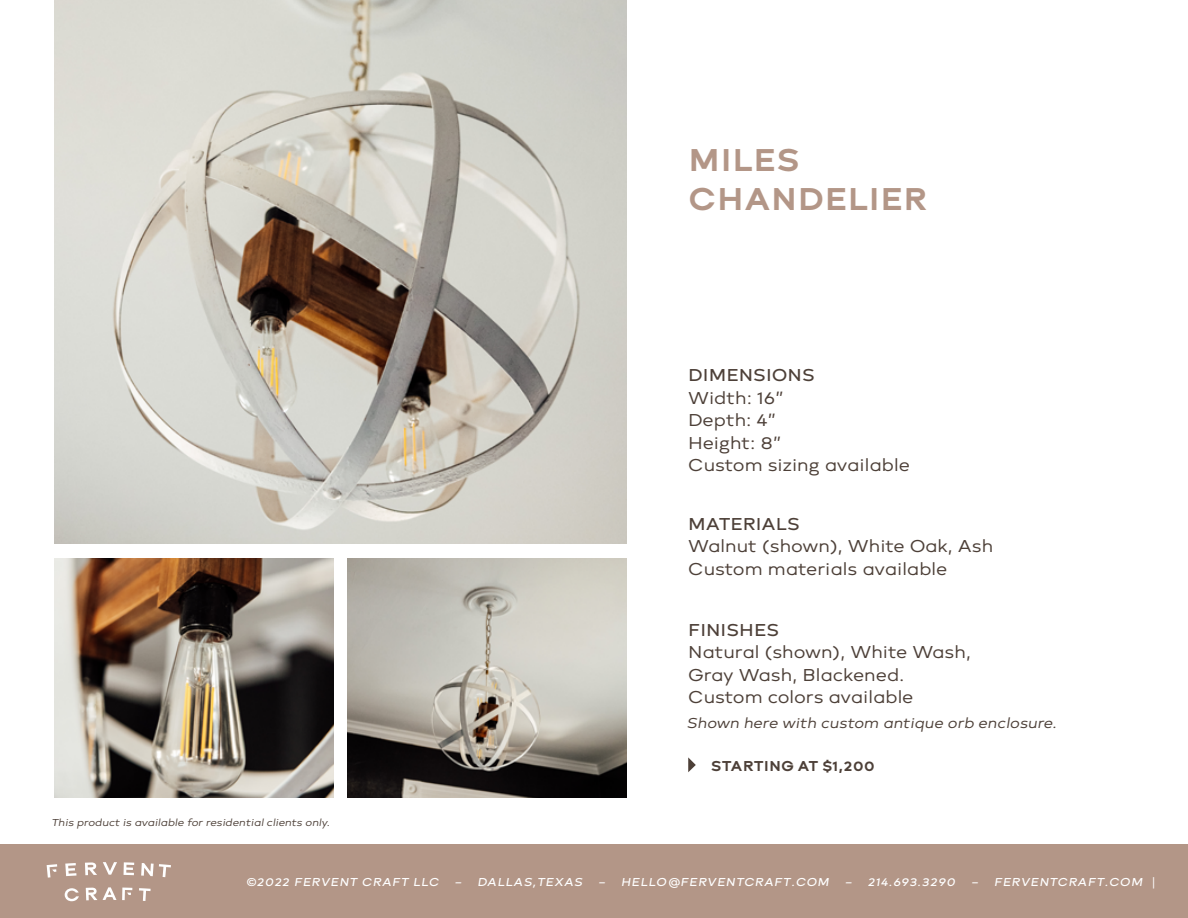
<style>
.page{position:relative;width:1188px;height:918px;background:#fff}
.page>*{position:absolute;margin:0;border:0;box-sizing:border-box;transform-origin:0 0}
.t1{font:800 33px/39.6px "Brooklyn";color:#b39687}
.t2{font:18px/22.5px "Brooklyn";color:#4d4038}
.t3{font:600 18px "Brooklyn";color:#4d4038}
.t4{font:italic 15px "Brooklyn";color:#4d4038}
.t5{font:800 15px "Brooklyn";color:#4d4038}
.t6{font:italic 600 12px "Brooklyn";letter-spacing:.05em;color:#fff}
.t7{font:italic 10.5px "Brooklyn";color:#4d4038}
</style>
<div class="page">
<div style="left:0;top:844px;width:1188px;height:74px;background:#b39687"></div>
<svg style="left:47px;top:862px;width:124px;height:39px"></svg>
<img style="left:54px;top:0;width:573px;height:543px">
<img style="left:54px;top:558px;width:280px;height:240px">
<img style="left:347px;top:558px;width:280px;height:240px">
<svg style="left:688px;top:757px;width:8px;height:15px"></svg>
<h1 class="t1" style="left:688px;top:141px;width:241px">MILES<br>CHANDELIER</h1>
<p class="t3" style="left:688px;top:366px;width:128px">DIMENSIONS</p>
<p class="t2" style="left:688px;top:387px;width:223px">Width: 16”<br>Depth: 4”<br>Height: 8”<br>Custom sizing available</p>
<p class="t3" style="left:688px;top:515px;width:113px">MATERIALS</p>
<p class="t2" style="left:688px;top:536px;width:307px">Walnut (shown), White Oak, Ash<br>Custom materials available</p>
<p class="t3" style="left:688px;top:621px;width:93px">FINISHES</p>
<p class="t2" style="left:688px;top:642px;width:284px">Natural (shown), White Wash,<br>Gray Wash, Blackened.<br>Custom colors available</p>
<p class="t4" style="left:688px;top:715px;width:372px">Shown here with custom antique orb enclosure.</p>
<p class="t7" style="left:52px;top:817px;width:280px">This product is available for residential clients only.</p>
<p class="t5" style="left:711px;top:759px;width:166px">STARTING AT $1,200</p>
<p class="t6" style="left:246px;top:876px;width:195px">©2022 FERVENT CRAFT LLC</p>
<p class="t6" style="left:456px;top:876px;width:129px">– DALLAS,TEXAS</p>
<p class="t6" style="left:599px;top:876px;width:232px">– HELLO@FERVENTCRAFT.COM</p>
<p class="t6" style="left:846px;top:876px;width:112px">– 214.693.3290</p>
<p class="t6" style="left:972px;top:876px;width:187px">– FERVENTCRAFT.COM |</p>
</div>
